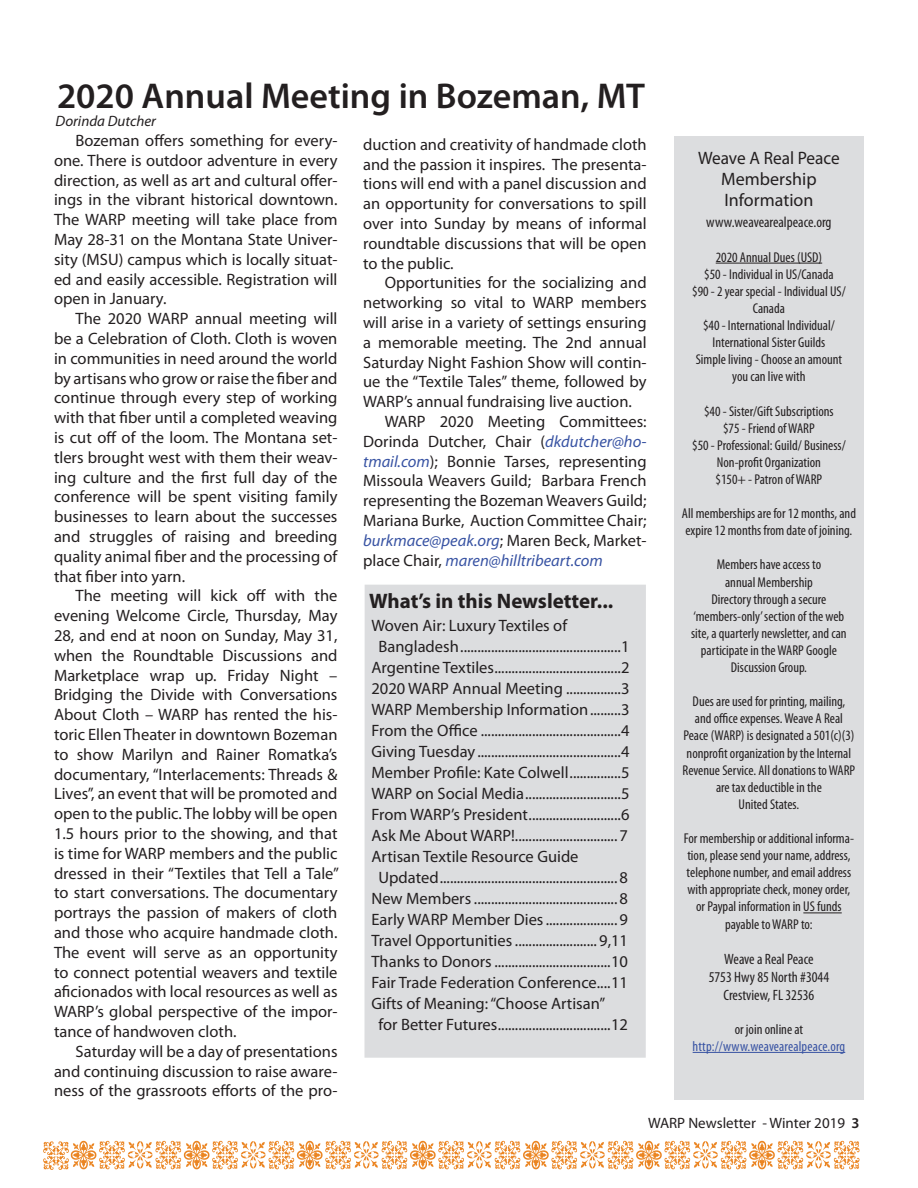
<style>
.page{position:relative;width:918px;height:1188px;background:#fff}
.page>*{position:absolute;margin:0;border:0;box-sizing:border-box;transform-origin:0 0}
.t1{font:600 36px "Myriad Pro";color:#231f20}
.t2{font:700 21px "Myriad Pro";color:#231f20}
.t3{font:18px/21px "Myriad Pro";color:#231f20;text-align:center;scale:.96 1}
.t4{font:16.5px/19.8px "Myriad Pro";color:#231f20;text-align:justify}
.t5{font:italic 16.5px "Myriad Pro";color:#3853a3}
.t6{font:condensed 15px/18px "Myriad Pro";color:#231f20;text-align:center}
.t7{font:15px "Myriad Pro";color:#231f20}
.t8{font:italic 15px "Myriad Pro";color:#231f20}
.t9{font:condensed 14.25px/17.1px "Myriad Pro";color:#231f20;text-align:center}
.t10{font:condensed 14.25px "Myriad Pro";letter-spacing:.01em;color:#3853a3}
.s1{font-style:italic;color:#3853a3}
.s2{font-style:normal;color:#231f20}
.s3{font-weight:600}
</style>
<div class="page">
<svg style="left:43px;top:1141px;width:817px;height:29px"></svg>
<div style="left:364px;top:585px;width:282px;height:473px;background:#dcdddf"></div>
<div style="left:674px;top:136px;width:190px;height:964px;background:#dcdddf"></div>
<hr style="left:716px;top:263px;width:106px;height:1px;background:#231f20">
<hr style="left:803px;top:913px;width:39px;height:1px;background:#231f20">
<hr style="left:693px;top:1052px;width:152px;height:1px;background:#3853a3">
<h1 class="t1" style="left:57px;top:73px;width:589px">2020 Annual Meeting in Bozeman, MT</h1>
<p class="t8" style="left:56px;top:112px;width:102px">Dorinda Dutcher</p>
<p class="t4" style="left:54px;top:130px;width:285px;text-indent:22px">Bozeman offers something for every&shy;one. There is outdoor adventure in every direction, as well as art and cultural offer&shy;ings in the vibrant historical downtown.<br>The WARP meeting will take place from May 28-31 on the Montana State Univer&shy;sity (MSU) campus which is locally situat&shy;ed and easily accessible. Registration will open in January.</p>
<p class="t4" style="left:54px;top:309px;width:285px;text-indent:22px">The 2020 WARP annual meeting will be a Celebration of Cloth. Cloth is woven in communities in need around the world by artisans who grow or raise the fiber and continue through every step of working with that fiber until a completed weaving is cut off of the loom. The Montana set&shy;tlers brought west with them their weav&shy;ing culture and the first full day of the conference will be spent visiting family businesses to learn about the successes and struggles of raising and breeding quality animal fiber and the processing of that fiber into yarn.</p>
<p class="t4" style="left:54px;top:586px;width:286px;text-indent:22px">The meeting will kick off with the evening Welcome Circle, Thursday, May 28, and end at noon on Sunday, May 31, when the Roundtable Discussions and Marketplace wrap up. Friday Night – Bridging the Divide with Conversations About Cloth – WARP has rented the his&shy;toric Ellen Theater in downtown Bozeman to show Marilyn and Rainer Romatka’s documentary, “Interlacements: Threads &amp; Lives”, an event that will be promoted and open to the public. The lobby will be open 1.5 hours prior to the showing, and that is time for WARP members and the public dressed in their “Textiles that Tell a Tale” to start conversations. The documentary portrays the passion of makers of cloth and those who acquire handmade cloth.<br>The event will serve as an opportunity to connect potential weavers and textile aficionados with local resources as well as WARP’s global perspective of the impor&shy;tance of handwoven cloth.</p>
<p class="t4" style="left:54px;top:1041px;width:285px;text-indent:22px">Saturday will be a day of presentations and continuing discussion to raise aware&shy;ness of the grassroots efforts of the pro-</p>
<p class="t4" style="left:363px;top:134px;width:285px">duction and creativity of handmade cloth and the passion it inspires. The presenta&shy;tions will end with a panel discussion and an opportunity for conversations to spill over into Sunday by means of informal roundtable discussions that will be open to the public.</p>
<p class="t4" style="left:385px;top:273px;width:263px">Opportunities for the socializing and</p>
<p class="t4" style="left:363px;top:293px;width:285px">networking so vital to WARP members</p>
<p class="t4" style="left:363px;top:312px;width:285px">will arise in a variety of settings ensuring</p>
<p class="t4" style="left:363px;top:332px;width:285px">a memorable meeting. The 2nd annual</p>
<p class="t4" style="left:363px;top:352px;width:285px">Saturday Night Fashion Show will contin-</p>
<p class="t4" style="left:363px;top:372px;width:285px">ue the “Textile Tales” theme, followed by</p>
<p class="t4" style="left:363px;top:392px;width:270px">WARP’s annual fundraising live auction.</p>
<p class="t4" style="left:385px;top:411px;width:263px">WARP 2020 Meeting Committees:</p>
<p class="t4" style="left:363px;top:431px;width:285px">Dorinda Dutcher, Chair (<span class="s1">dkdutcher@ho-</span></p>
<p class="t4" style="left:363px;top:451px;width:285px"><span class="s1">tmail.com</span>); Bonnie Tarses, representing</p>
<p class="t4" style="left:363px;top:471px;width:285px">Missoula Weavers Guild; Barbara French</p>
<p class="t4" style="left:363px;top:491px;width:285px">representing the Bozeman Weavers Guild;</p>
<p class="t4" style="left:363px;top:510px;width:285px">Mariana Burke, Auction Committee Chair;</p>
<p class="t4" style="left:363px;top:530px;width:285px"><span class="s1">burkmace@peak.org</span>; Maren Beck, Market-</p>
<p class="t5" style="left:363px;top:550px;width:241px"><span class="s2">place Chair,</span> maren@hilltribeart.com</p>
<p class="t2" style="left:369px;top:588px;width:246px">What’s in this Newsletter...</p>
<p class="t4" style="left:372px;top:615px;width:197px">Woven Air: Luxury Textiles of</p>
<p class="t4" style="left:379px;top:636px;width:252px">Bangladesh...............................................1</p>
<p class="t4" style="left:372px;top:657px;width:259px">Argentine Textiles.....................................2</p>
<p class="t4" style="left:372px;top:678px;width:259px">2020 WARP Annual Meeting ................3</p>
<p class="t4" style="left:372px;top:699px;width:259px">WARP Membership Information.........3</p>
<p class="t4" style="left:372px;top:720px;width:259px">From the Office .........................................4</p>
<p class="t4" style="left:372px;top:741px;width:259px">Giving Tuesday ..........................................4</p>
<p class="t4" style="left:372px;top:762px;width:259px">Member Profile: Kate Colwell...............5</p>
<p class="t4" style="left:372px;top:783px;width:259px">WARP on Social Media............................5</p>
<p class="t4" style="left:372px;top:804px;width:259px">From WARP’s President...........................6</p>
<p class="t4" style="left:372px;top:825px;width:258px">Ask Me About WARP!.............................. 7</p>
<p class="t4" style="left:372px;top:846px;width:209px">Artisan Textile Resource Guide</p>
<p class="t4" style="left:379px;top:867px;width:251px">Updated....................................................8</p>
<p class="t4" style="left:372px;top:888px;width:253px">New Members ..........................................8.</p>
<p class="t4" style="left:372px;top:909px;width:258px">Early WARP Member Dies..................... 9</p>
<p class="t4" style="left:372px;top:930px;width:258px">Travel Opportunities ........................ 9,11</p>
<p class="t4" style="left:372px;top:951px;width:258px">Thanks to Donors ..................................10</p>
<p class="t4" style="left:372px;top:972px;width:258px">Fair Trade Federation Conference....11</p>
<p class="t4" style="left:372px;top:993px;width:235px">Gifts of Meaning: “Choose Artisan”</p>
<p class="t4" style="left:378px;top:1014px;width:251px">for Better Futures.................................12</p>
<p class="t3" style="left:698px;top:147px;width:149px">Weave A Real Peace<br>Membership<br>Information</p>
<p class="t6" style="left:706px;top:212px;width:127px">www.weavearealpeace.org</p>
<p class="t9" style="left:692px;top:248px;width:155px">2020 Annual Dues (USD)<br>$50 - Individual in US/Canada<br>$90 - 2 year special - Individual US/<br>Canada<br>$40 - International Individual/<br>International Sister Guilds<br>Simple living - Choose an amount you can live with</p>
<p class="t9" style="left:692px;top:402px;width:155px">$40 - Sister/Gift Subscriptions<br>$75 - Friend of WARP<br>$50 - Professional: Guild/ Business/<br>Non-profit Organization<br>$150+ - Patron of WARP</p>
<p class="t9" style="left:682px;top:505px;width:176px;text-align:left">All memberships are for 12 months, and expire 12 months from date of joining.</p>
<p class="t9" style="left:691px;top:556px;width:157px">Members have access to<br>annual Membership<br>Directory through a secure ‘members-only’ section of the web site, a quarterly newsletter, and can participate in the WARP Google<br>Discussion Group.</p>
<p class="t9" style="left:683px;top:693px;width:174px">Dues are used for printing, mailing, and office expenses. Weave A Real<br>Peace (WARP) is designated a 501(c)(3) nonprofit organization by the Internal<br>Revenue Service. All donations to WARP are tax deductible in the<br>United States.</p>
<p class="t9" style="left:684px;top:830px;width:172px">For membership or additional informa&shy;tion, please send your name, address, telephone number, and email address with appropriate check, money order, or Paypal information in US funds payable to WARP to:</p>
<p class="t6" style="left:709px;top:950px;width:122px">Weave a Real Peace<br>5753 Hwy 85 North #3044<br>Crestview, FL 32536</p>
<p class="t9" style="left:735px;top:1020px;width:70px">or join online at</p>
<p class="t10" style="left:693px;top:1038px;width:154px">http://www.weavearealpeace.org</p>
<p class="t7" style="left:648px;top:1114px;width:213px">WARP Newsletter - Winter 2019 <span class="s3">3</span></p>
</div>
